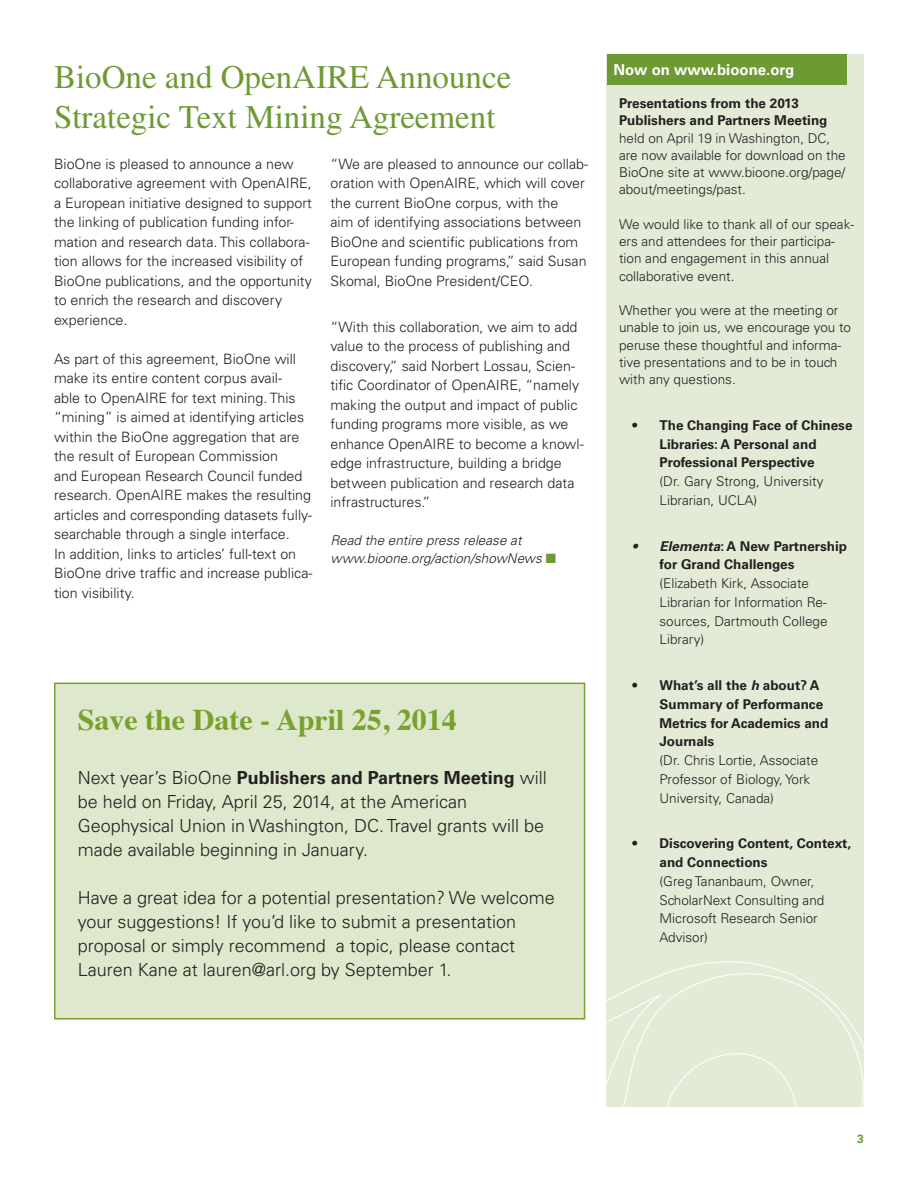
<style>
.page{position:relative;width:918px;height:1188px;background:#fff}
.page>*{position:absolute;margin:0;border:0;box-sizing:border-box;transform-origin:0 0}
.article_header{font:33px/39.6px "Times";color:#6e9a34}
.t1{font:700 30px "Times";color:#78a22d}
.t2{font:300 18px/24px "Univers";color:#231f20}
.sidebar_header{font:700 15px "Univers";color:#fff}
.article_copy{font:300 14.25px/19.5px "Univers";color:#231f20}
.sidebar_bullet{font:300 13.5px/17.2px "Univers";color:#231f20}
.t3{font:700 13.5px/18.8px "Univers";color:#231f20}
.article_copy-2{font:italic 300 13.5px/18.8px "Univers";color:#231f20}
.t4{font:700 12px "Univers";color:#6e9a34}
.s1{color:#6e9a34}
.s2{font-weight:700}
.s3{font-weight:300}
.s4{font-weight:700;font-style:italic}
.s5{font-style:italic}
</style>
<div class="page">
<div style="left:607px;top:54px;width:257px;height:1053px;background:#e3ebd7"></div>
<svg style="left:585px;top:945px;width:228px;height:162px"></svg>
<svg style="left:813px;top:986px;width:51px;height:121px"></svg>
<div style="left:608px;top:54px;width:239px;height:30px;background:#6e9a34"></div>
<div style="left:54px;top:683px;width:531px;height:337px;background:#dee8cc;border:2px solid #78a22d"></div>
<p class="article_header" style="left:54px;top:57px;width:459px">BioOne and OpenAIRE Announce<br>Strategic Text Mining Agreement</p>
<p class="article_copy" style="left:54px;top:154px;width:260px">BioOne is pleased to announce a new collaborative agreement with OpenAIRE, a European initiative designed to support the linking of publication funding infor&shy;mation and research data. This collabora&shy;tion allows for the increased visibility of BioOne publications, and the opportunity to enrich the research and discovery experience.</p>
<p class="article_copy" style="left:54px;top:349px;width:260px">As part of this agreement, BioOne will make its entire content corpus avail-<br>able to OpenAIRE for text mining. This “mining” is aimed at identifying articles within the BioOne aggregation that are the result of European Commission<br>and European Research Council funded research. OpenAIRE makes the resulting articles and corresponding datasets fully&shy;searchable through a single interface.<br>In addition, links to articles’ full-text on BioOne drive traffic and increase publica&shy;tion visibility.</p>
<p class="article_copy" style="left:330px;top:154px;width:259px">“We are pleased to announce our collab&shy;oration with OpenAIRE, which will cover the current BioOne corpus, with the<br>aim of identifying associations between BioOne and scientific publications from European funding programs,” said Susan Skomal, BioOne President/CEO.</p>
<p class="article_copy" style="left:330px;top:317px;width:255px">“With this collaboration, we aim to add value to the process of publishing and discovery,” said Norbert Lossau, Scien&shy;tific Coordinator of OpenAIRE, “namely making the output and impact of public funding programs more visible, as we enhance OpenAIRE to become a knowl&shy;edge infrastructure, building a bridge between publication and research data infrastructures.”</p>
<p class="article_copy-2" style="left:330px;top:531px;width:227px">Read the entire press release at www.bioone.org/action/showNews <span class="s1">■</span></p>
<p class="t1" style="left:78px;top:692px;width:381px">Save the Date - April 25, 2014</p>
<p class="t2" style="left:78px;top:766px;width:471px">Next year’s BioOne <span class="s2">Publishers and Partners Meeting</span> will be held on Friday, April 25, 2014, at the American Geophysical Union in Washington, DC. Travel grants will be made available beginning in January.</p>
<p class="t2" style="left:78px;top:886px;width:478px">Have a great idea for a potential presentation? We welcome your suggestions! If you’d like to submit a presentation proposal or simply recommend a topic, please contact Lauren Kane at lauren@arl.org by September 1.</p>
<p class="sidebar_header" style="left:614px;top:61px;width:182px">Now on www.bioone.org</p>
<p class="sidebar_bullet" style="left:619px;top:95px;width:228px"><span class="s2">Presentations from the 2013<br>Publishers and Partners Meeting </span>held on April 19 in Washington, DC, are now available for download on the<br>BioOne site at www.bioone.org/page/ about/meetings/past.</p>
<p class="sidebar_bullet" style="left:619px;top:215px;width:237px">We would like to thank all of our speak&shy;ers and attendees for their participa&shy;tion and engagement in this annual collaborative event.</p>
<p class="sidebar_bullet" style="left:619px;top:302px;width:234px">Whether you were at the meeting or unable to join us, we encourage you to peruse these thoughtful and informa&shy;tive presentations and to be in touch with any questions.</p>
<p class="t3" style="left:660px;top:416px;width:195px;text-indent:-27px">• The Changing Face of Chinese<br>Libraries: A Personal and<br>Professional Perspective<br><span class="s3">(Dr. Gary Strong, University<br>Librarian, UCLA)</span></p>
<p class="sidebar_bullet" style="left:660px;top:536px;width:189px;line-height:18.8px;text-indent:-27px"><span class="s4">• Elementa</span><span class="s2">: A New Partnership for Grand Challenges </span>(Elizabeth Kirk, Associate<br>Librarian for Information Re&shy;sources, Dartmouth College<br>Library)</p>
<p class="t3" style="left:660px;top:676px;width:170px;text-indent:-27px">• What’s all the <span class="s5">h</span> about? A<br>Summary of Performance<br>Metrics for Academics and<br>Journals<br><span class="s3">(Dr. Chris Lortie, Associate<br>Professor of Biology, York<br>University, Canada)</span></p>
<p class="sidebar_bullet" style="left:660px;top:834px;width:193px;line-height:18.8px;text-indent:-27px"><span class="s2">• Discovering Content, Context, and Connections<br></span>(Greg Tananbaum, Owner,<br>ScholarNext Consulting and<br>Microsoft Research Senior<br>Advisor)</p>
<p class="t4" style="left:857px;top:1132px;width:8px">3</p>
</div>
